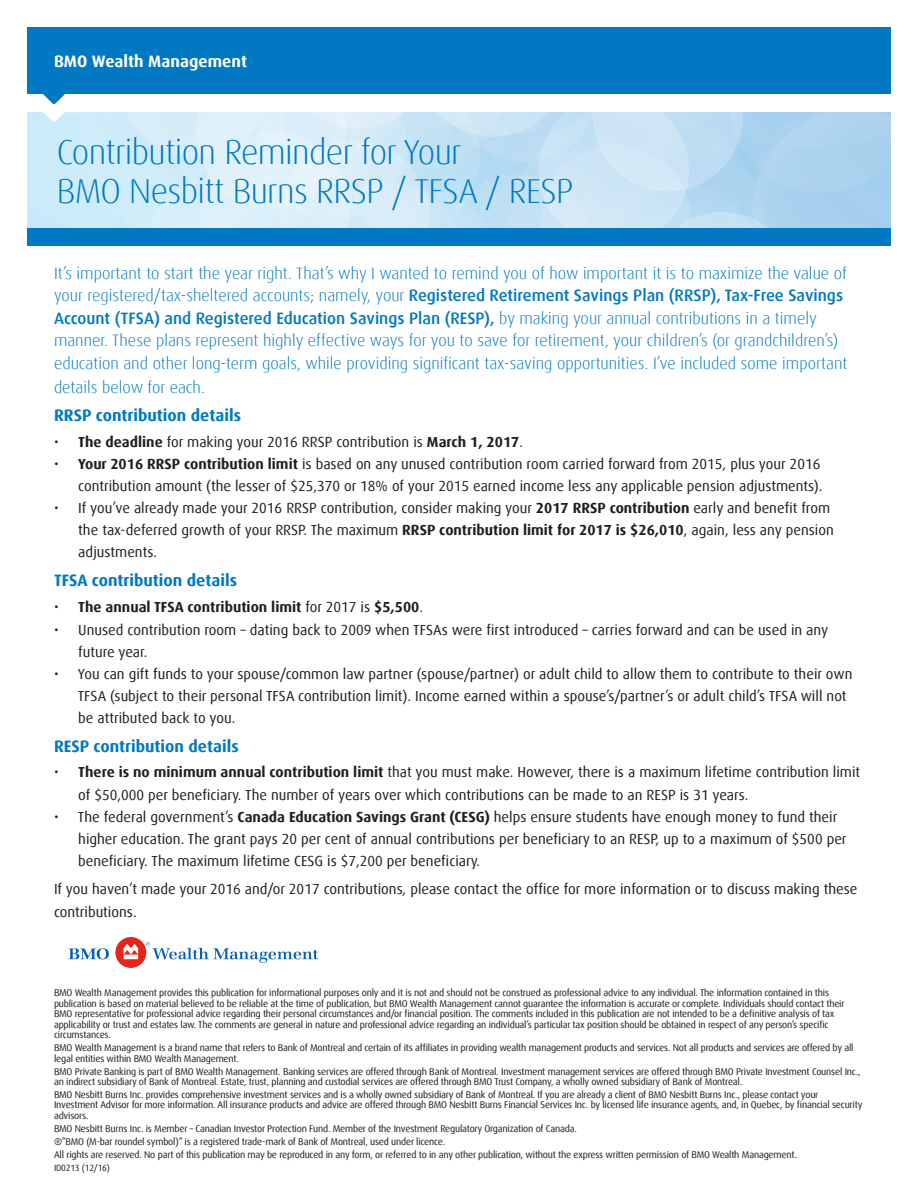
<style>
.page{position:relative;width:918px;height:1188px;background:#fff}
.page>*{position:absolute;margin:0;border:0;box-sizing:border-box;transform-origin:0 0}
.Cover_Title_Smaller{font:300 34.5px/39px "Dax Offc Pro";letter-spacing:-.02em;color:#0079c2}
.Paragraph_Headline{font:300 16.5px/22.5px "Dax Offc Pro";color:#0079c2}
.Paragraph_Headline-2{font:700 16.5px "Dax Offc Pro";color:#0079c2}
.Line_of_Business{font:700 16.5px "Dax Offc Pro";color:#fff}
.Paragraph_Headline-3{font:14.55px/22px "Dax Offc Pro";color:#231f20}
.t1{font:700 14.55px "Dax Offc Pro";color:#231f20}
.Legal_7_5_9_Black{font:9.75px/10.5px "Dax Offc Pro";letter-spacing:-.02em;color:#231f20}
.Legal_7_5_9_Black-2{font:9px "Dax Offc Pro";letter-spacing:-.02em;color:#231f20}
.s1{font-weight:500}
.s2{font-weight:700}
.s3{font-weight:400}
</style>
<div class="page">
<div style="left:27px;top:228px;width:864px;height:18px;background:#0079c2"></div>
<svg style="left:69px;top:948px;width:40px;height:11px"></svg>
<div style="left:115px;top:937px;width:31px;height:31px;background:#e72419;border-radius:50%"></div>
<svg style="left:146px;top:942px;width:172px;height:21px"></svg>
<svg style="left:124px;top:944px;width:14px;height:15px"></svg>
<div style="left:27px;top:27px;width:864px;height:67px;background:#0079c2"></div>
<svg style="left:27px;top:94px;width:864px;height:134px"></svg>
<p class="Line_of_Business" style="left:54px;top:51px;width:195px">BMO Wealth Management</p>
<p class="Cover_Title_Smaller" style="left:57px;top:133px;width:518px">Contribution Reminder for Your<br>BMO Nesbitt Burns RRSP / TFSA / RESP</p>
<p class="Paragraph_Headline" style="left:54px;top:262px;width:795px">It’s important to start the year right. That’s why I wanted to remind you of how important it is to maximize the value of your registered/tax-sheltered accounts; namely, your <span class="s1">Registered Retirement Savings Plan (RRSP), Tax-Free Savings Account (TFSA) and Registered Education Savings Plan (RESP),</span> by making your annual contributions in a timely manner. These plans represent highly effective ways for you to save for retirement, your children’s (or grandchildren’s) education and other long-term goals, while providing significant tax-saving opportunities. I’ve included some important</p>
<p class="Paragraph_Headline" style="left:54px;top:376px;width:152px">details below for each.</p>
<p class="Paragraph_Headline-2" style="left:54px;top:405px;width:189px">RRSP contribution details</p>
<p class="Paragraph_Headline-3" style="left:54px;top:431px;width:471px">• <span class="s2">The deadline</span> for making your 2016 RRSP contribution is <span class="s2">March 1, 2017</span>.</p>
<p class="Paragraph_Headline-3" style="left:54px;top:453px;width:770px;text-align:right">• <span class="s2">Your 2016 RRSP contribution limit</span> is based on any unused contribution room carried forward from 2015, plus your 2016 contribution amount (the lesser of $25,370 or 18% of your 2015 earned income less any applicable pension adjustments).</p>
<p class="Paragraph_Headline-3" style="left:78px;top:497px;width:757px;text-indent:-24px">• If you’ve already made your 2016 RRSP contribution, consider making your <span class="s2">2017 RRSP contribution</span> early and benefit from the tax-deferred growth of your RRSP. The maximum <span class="s2">RRSP contribution limit for 2017 is $26,010</span>, again, less any pension adjustments.</p>
<p class="Paragraph_Headline-2" style="left:54px;top:570px;width:185px">TFSA contribution details</p>
<p class="t1" style="left:54px;top:597px;width:371px"><span class="s3">•</span> The annual TFSA contribution limit <span class="s3">for 2017 is</span> $5,500<span class="s3">.</span></p>
<p class="Paragraph_Headline-3" style="left:78px;top:619px;width:752px;text-indent:-24px">• Unused contribution room – dating back to 2009 when TFSAs were first introduced – carries forward and can be used in any future year.</p>
<p class="Paragraph_Headline-3" style="left:78px;top:663px;width:776px;text-indent:-24px">• You can gift funds to your spouse/common law partner (spouse/partner) or adult child to allow them to contribute to their own<br>TFSA (subject to their personal TFSA contribution limit). Income earned within a spouse’s/partner’s or adult child’s TFSA will not be attributed back to you.</p>
<p class="Paragraph_Headline-2" style="left:54px;top:736px;width:186px">RESP contribution details</p>
<p class="Paragraph_Headline-3" style="left:78px;top:761px;width:783px;text-indent:-24px">• <span class="s2">There is no minimum annual contribution limit</span> that you must make. However, there is a maximum lifetime contribution limit of $50,000 per beneficiary. The number of years over which contributions can be made to an RESP is 31 years.</p>
<p class="Paragraph_Headline-3" style="left:78px;top:806px;width:770px;text-indent:-24px">• The federal government’s <span class="s2">Canada Education Savings Grant (CESG)</span> helps ensure students have enough money to fund their higher education. The grant pays 20 per cent of annual contributions per beneficiary to an RESP, up to a maximum of $500 per beneficiary. The maximum lifetime CESG is $7,200 per beneficiary.</p>
<p class="Paragraph_Headline-3" style="left:54px;top:878px;width:805px">If you haven’t made your 2016 and/or 2017 contributions, please contact the office for more information or to discuss making these contributions.</p>
<p class="Legal_7_5_9_Black" style="left:54px;top:988px;width:792px">BMO Wealth Management provides this publication for informational purposes only and it is not and should not be construed as professional advice to any individual. The information contained in this publication is based on material believed to be reliable at the time of publication, but BMO Wealth Management cannot guarantee the information is accurate or complete. Individuals should contact their BMO representative for professional advice regarding their personal circumstances and/or financial position. The comments included in this publication are not intended to be a definitive analysis of tax applicability or trust and estates law. The comments are general in nature and professional advice regarding an individual’s particular tax position should be obtained in respect of any person’s specific circumstances.</p>
<p class="Legal_7_5_9_Black" style="left:54px;top:1042px;width:801px">BMO Wealth Management is a brand name that refers to Bank of Montreal and certain of its affiliates in providing wealth management products and services. Not all products and services are offered by all legal entities within BMO Wealth Management.</p>
<p class="Legal_7_5_9_Black" style="left:54px;top:1066px;width:808px">BMO Private Banking is part of BMO Wealth Management. Banking services are offered through Bank of Montreal. Investment management services are offered through BMO Private Investment Counsel Inc., an indirect subsidiary of Bank of Montreal. Estate, trust, planning and custodial services are offered through BMO Trust Company, a wholly owned subsidiary of Bank of Montreal.</p>
<p class="Legal_7_5_9_Black" style="left:54px;top:1089px;width:810px">BMO Nesbitt Burns Inc. provides comprehensive investment services and is a wholly owned subsidiary of Bank of Montreal. If you are already a client of BMO Nesbitt Burns Inc., please contact your<br>Investment Advisor for more information. All insurance products and advice are offered through BMO Nesbitt Burns Financial Services Inc. by licensed life insurance agents, and, in Quebec, by financial security advisors.</p>
<p class="Legal_7_5_9_Black" style="left:54px;top:1123px;width:524px">BMO Nesbitt Burns Inc. is Member – Canadian Investor Protection Fund. Member of the Investment Regulatory Organization of Canada.</p>
<p class="Legal_7_5_9_Black" style="left:54px;top:1136px;width:393px">®”BMO (M-bar roundel symbol)” is a registered trade-mark of Bank of Montreal, used under licence.</p>
<p class="Legal_7_5_9_Black" style="left:54px;top:1149px;width:744px">All rights are reserved. No part of this publication may be reproduced in any form, or referred to in any other publication, without the express written permission of BMO Wealth Management.</p>
<p class="Legal_7_5_9_Black-2" style="left:54px;top:1162px;width:57px">ID0213 (12/16)</p>
</div>
